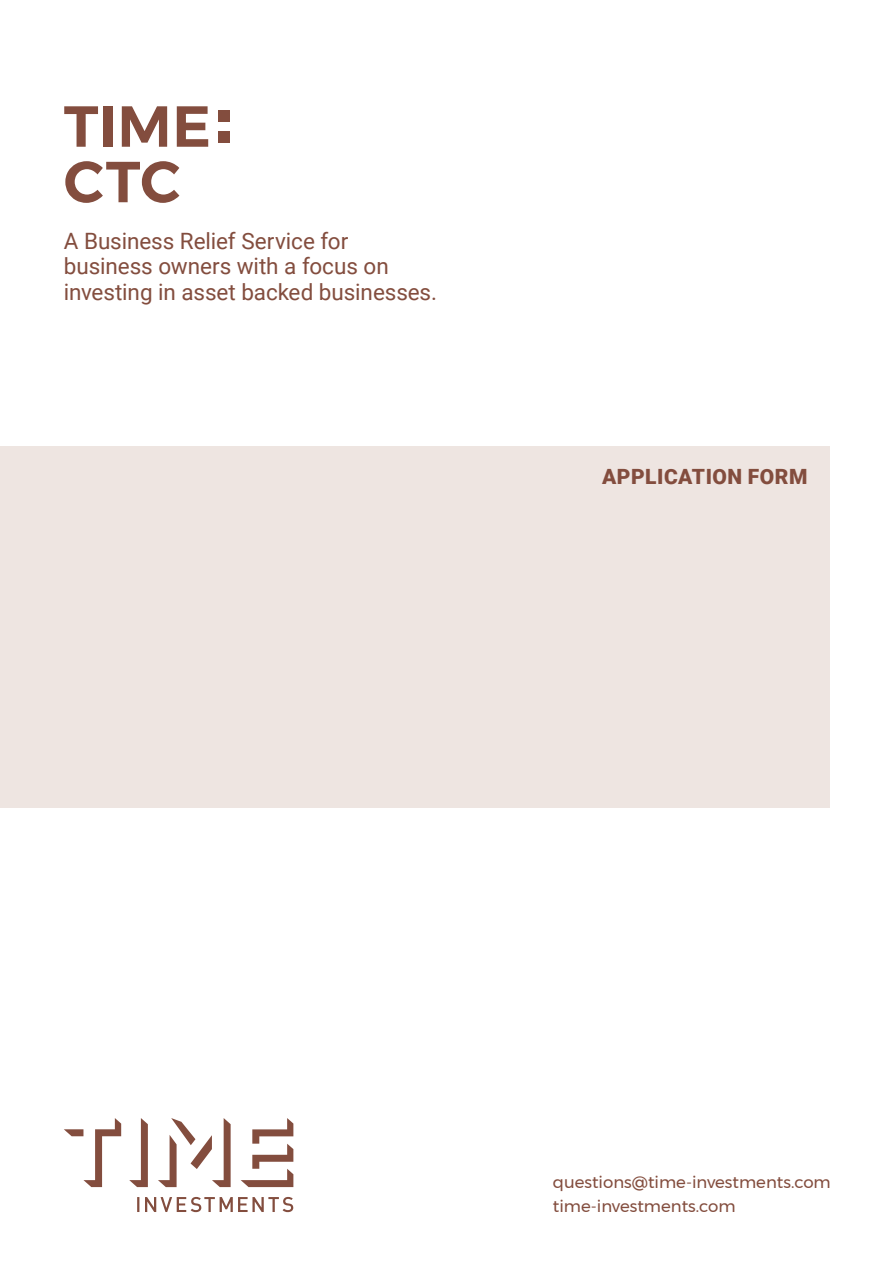
<style>
.page{position:relative;width:893px;height:1263px;background:#fff}
.page>*{position:absolute;margin:0;border:0;box-sizing:border-box;transform-origin:0 0}
.t1{font:600 57.75px/55.5px "Montserrat";letter-spacing:.01em;color:#834d3e}
.t2{font:22.5px/25.5px "Roboto";letter-spacing:-.005em;color:#834d3e}
.Cover_-_Subhead{font:900 21px "Roboto";letter-spacing:.025em;color:#834d3e}
.t3{font:16.5px/24px "Montserrat";color:#834d3e}
</style>
<div class="page">
<svg style="left:64px;top:1118px;width:229px;height:94px"></svg>
<div style="left:219px;top:111px;width:11px;height:11px;background:#834d3e"></div>
<div style="left:219px;top:131px;width:11px;height:12px;background:#834d3e"></div>
<div style="left:0;top:446px;width:829px;height:362px;background:#eee5e1"></div>
<p class="t1" style="left:64px;top:98px;width:149px">TIME<br>CTC</p>
<p class="t2" style="left:64px;top:227px;width:375px">A Business Relief Service for business owners with a focus on investing in asset backed businesses.</p>
<p class="Cover_-_Subhead" style="left:602px;top:461px;width:207px">APPLICATION FORM</p>
<p class="t3" style="left:553px;top:1170px;width:279px">questions@time-investments.com time-investments.com</p>
</div>
